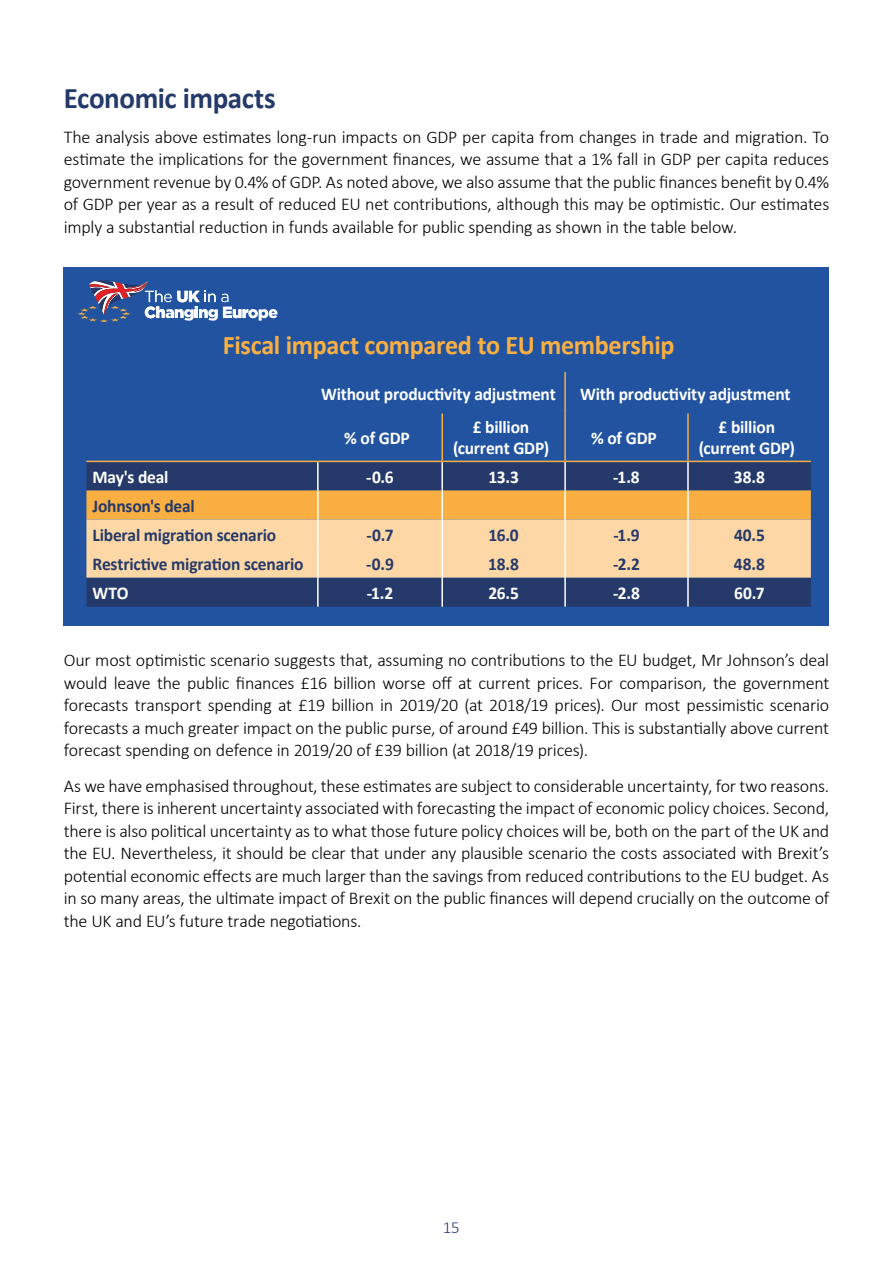
<style>
.page{position:relative;width:893px;height:1263px;background:#fff}
.page>*{position:absolute;margin:0;border:0;box-sizing:border-box;transform-origin:0 0}
.t1{font:700 30px "Calibri";letter-spacing:-.015em;color:#253a6a}
.t2{font:700 27px "Calibri";letter-spacing:-.015em;color:#f9af42}
.t3{font:300 18px/22.5px "Calibri";letter-spacing:-.015em;color:#000;text-align:justify}
.t4{font:700 18px/21px "Calibri";letter-spacing:-.01em;color:#fff;text-align:center}
.t5{font:700 18px/29.1px "Calibri";letter-spacing:-.01em;color:#253a6a}
.t6{font:300 16.8px "Calibri";color:#253a6a}
</style>
<div class="page">
<div style="left:64px;top:267px;width:765px;height:358px;background:#2153a1"></div>
<svg style="left:77px;top:280px;width:200px;height:42px"></svg>
<div style="left:86px;top:462px;width:725px;height:145px;background:#253a6a"></div>
<svg style="left:86px;top:490px;width:725px;height:88px"></svg>
<hr style="left:86px;top:461px;width:232px;height:1px;background:#f9af42">
<hr style="left:317px;top:462px;width:2px;height:28px;background:#fff">
<hr style="left:441px;top:462px;width:2px;height:28px;background:#fff">
<hr style="left:317px;top:490px;width:2px;height:29px;background:#fff">
<hr style="left:441px;top:490px;width:2px;height:29px;background:#fff">
<hr style="left:317px;top:519px;width:2px;height:29px;background:#fff">
<hr style="left:441px;top:519px;width:2px;height:29px;background:#fff">
<hr style="left:317px;top:548px;width:2px;height:30px;background:#fff">
<hr style="left:441px;top:548px;width:2px;height:30px;background:#fff">
<hr style="left:317px;top:578px;width:2px;height:29px;background:#fff">
<hr style="left:441px;top:578px;width:2px;height:29px;background:#fff">
<hr style="left:564px;top:372px;width:2px;height:42px;background:#f9af42">
<hr style="left:441px;top:414px;width:2px;height:47px;background:#f9af42">
<hr style="left:564px;top:414px;width:2px;height:47px;background:#f9af42">
<hr style="left:687px;top:414px;width:2px;height:47px;background:#f9af42">
<hr style="left:318px;top:461px;width:124px;height:1px;background:#f9af42">
<hr style="left:442px;top:461px;width:123px;height:1px;background:#f9af42">
<hr style="left:565px;top:461px;width:123px;height:1px;background:#f9af42">
<hr style="left:688px;top:461px;width:123px;height:1px;background:#f9af42">
<hr style="left:564px;top:462px;width:2px;height:28px;background:#fff">
<hr style="left:687px;top:462px;width:2px;height:28px;background:#fff">
<hr style="left:564px;top:490px;width:2px;height:29px;background:#fff">
<hr style="left:687px;top:490px;width:2px;height:29px;background:#fff">
<hr style="left:564px;top:519px;width:2px;height:29px;background:#fff">
<hr style="left:687px;top:519px;width:2px;height:29px;background:#fff">
<hr style="left:564px;top:548px;width:2px;height:30px;background:#fff">
<hr style="left:687px;top:548px;width:2px;height:30px;background:#fff">
<hr style="left:564px;top:578px;width:2px;height:29px;background:#fff">
<hr style="left:687px;top:578px;width:2px;height:29px;background:#fff">
<h1 class="t1" style="left:64px;top:78px;width:213px">Economic impacts</h1>
<p class="t3" style="left:64px;top:125px;width:767px">The analysis above estimates long-run impacts on GDP per capita from changes in trade and migration. To estimate the implications for the government finances, we assume that a 1% fall in GDP per capita reduces government revenue by 0.4% of GDP. As noted above, we also assume that the public finances benefit by 0.4% of GDP per year as a result of reduced EU net contributions, although this may be optimistic. Our estimates imply a substantial reduction in funds available for public spending as shown in the table below.</p>
<h2 class="t2" style="left:223px;top:328px;width:453px">Fiscal impact compared to EU membership</h2>
<p class="t4" style="left:321px;top:383px;width:236px">Without productivity adjustment</p>
<p class="t4" style="left:580px;top:383px;width:212px">With productivity adjustment</p>
<p class="t4" style="left:344px;top:427px;width:67px">% of GDP</p>
<p class="t4" style="left:453px;top:417px;width:98px">£ billion (current GDP)</p>
<p class="t4" style="left:591px;top:427px;width:67px">% of GDP</p>
<p class="t4" style="left:699px;top:417px;width:98px">£ billion (current GDP)</p>
<p class="t4" style="left:92px;top:466px;width:77px">May's deal</p>
<p class="t4" style="left:366px;top:466px;width:29px">-0.6</p>
<p class="t4" style="left:488px;top:466px;width:32px">13.3</p>
<p class="t4" style="left:613px;top:466px;width:28px">-1.8</p>
<p class="t4" style="left:734px;top:466px;width:32px">38.8</p>
<p class="t5" style="left:92px;top:491px;width:185px">Johnson's deal<br>Liberal migration scenario</p>
<p class="t5" style="left:366px;top:520px;width:29px">-0.7</p>
<p class="t5" style="left:489px;top:520px;width:32px">16.0</p>
<p class="t5" style="left:613px;top:520px;width:28px">-1.9</p>
<p class="t5" style="left:734px;top:520px;width:32px">40.5</p>
<p class="t5" style="left:92px;top:549px;width:213px">Restrictive migration scenario</p>
<p class="t5" style="left:366px;top:549px;width:29px">-0.9</p>
<p class="t5" style="left:488px;top:549px;width:32px">18.8</p>
<p class="t5" style="left:613px;top:549px;width:29px">-2.2</p>
<p class="t5" style="left:734px;top:549px;width:33px">48.8</p>
<p class="t4" style="left:92px;top:582px;width:38px">WTO</p>
<p class="t4" style="left:367px;top:582px;width:28px">-1.2</p>
<p class="t4" style="left:488px;top:582px;width:32px">26.5</p>
<p class="t4" style="left:613px;top:582px;width:29px">-2.8</p>
<p class="t4" style="left:734px;top:582px;width:32px">60.7</p>
<p class="t3" style="left:64px;top:648px;width:767px">Our most optimistic scenario suggests that, assuming no contributions to the EU budget, Mr Johnson’s deal would leave the public finances £16 billion worse off at current prices. For comparison, the government forecasts transport spending at £19 billion in 2019/20 (at 2018/19 prices). Our most pessimistic scenario forecasts a much greater impact on the public purse, of around £49 billion. This is substantially above current forecast spending on defence in 2019/20 of £39 billion (at 2018/19 prices).</p>
<p class="t3" style="left:64px;top:773px;width:767px">As we have emphasised throughout, these estimates are subject to considerable uncertainty, for two reasons.<br>First, there is inherent uncertainty associated with forecasting the impact of economic policy choices. Second, there is also political uncertainty as to what those future policy choices will be, both on the part of the UK and the EU. Nevertheless, it should be clear that under any plausible scenario the costs associated with Brexit’s potential economic effects are much larger than the savings from reduced contributions to the EU budget. As in so many areas, the ultimate impact of Brexit on the public finances will depend crucially on the outcome of the UK and EU’s future trade negotiations.</p>
<p class="t6" style="left:443px;top:1217px;width:19px">15</p>
</div>
